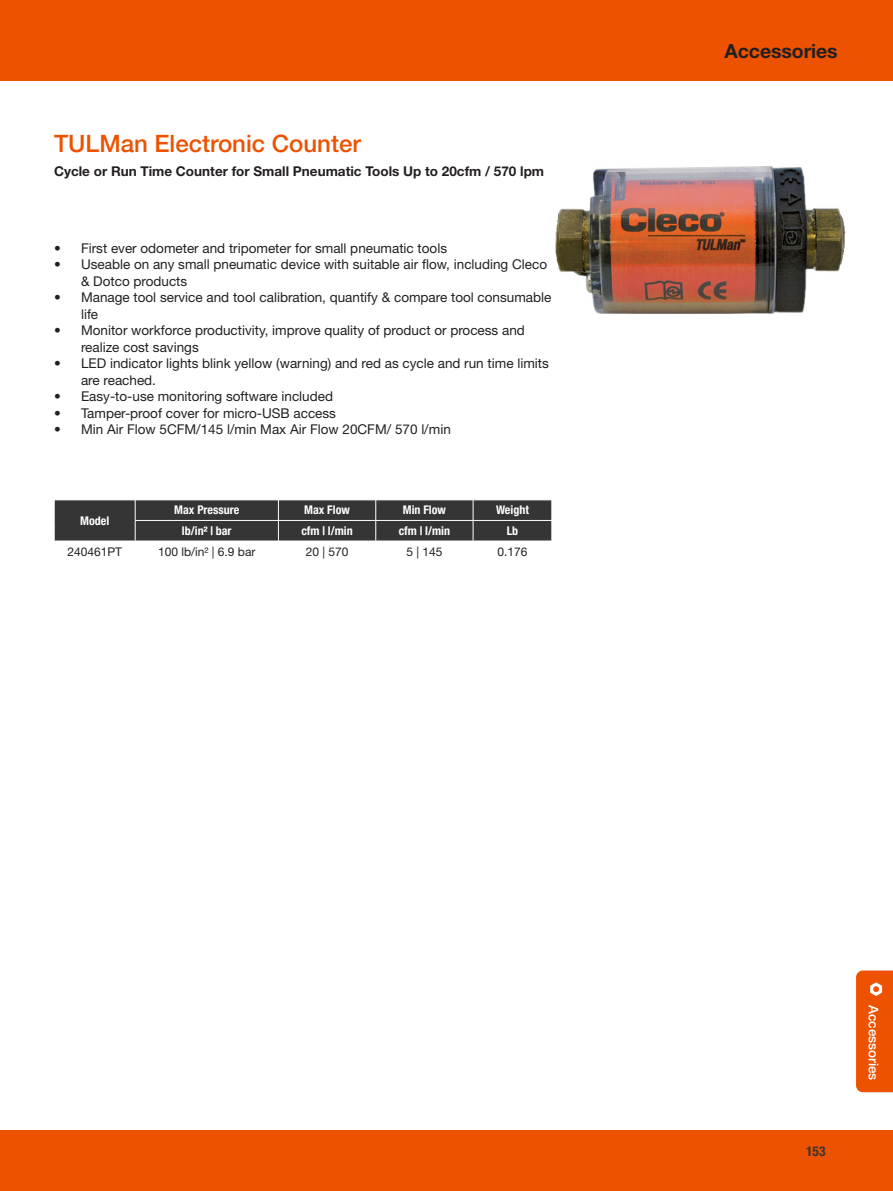
<style>
.page{position:relative;width:893px;height:1191px;background:#fff}
.page>*{position:absolute;margin:0;border:0;box-sizing:border-box;transform-origin:0 0}
.Series{font:500 24px "Helvetica Neue LT Pro";color:#ed5200}
.t1{font:700 19.5px "Helvetica Neue LT Pro";letter-spacing:-.005em;color:#231f20}
.t2{font:13.5px/16.5px "Helvetica Neue LT Pro";color:#231f20}
.Contents-Left-Bold{font:700 13.5px "Helvetica Neue LT Pro";color:#231f20}
.t3{font:500 13.5px "Helvetica Neue LT Pro";letter-spacing:-.005em;color:#fff}
.t4{font:700 condensed 13.5px "Helvetica Neue LT Pro";color:#363536}
.Contents-Font-HelveticaNeue-CdnsBold_Con{font:700 condensed 12px "Helvetica Neue LT Pro";color:#fff}
.Contents-Font-HelveticaNeue-Regular_Cont{font:12px "Helvetica Neue LT Pro";color:#231f20}
</style>
<div class="page">
<div style="left:0;top:1130px;width:893px;height:61px;background:#ed5200"></div>
<img style="left:555px;top:166px;width:291px;height:147px">
<svg style="left:54px;top:500px;width:498px;height:41px;background:#403f40"></svg>
<div style="left:0;top:0;width:893px;height:81px;background:#ed5200"></div>
<div style="left:856px;top:970px;width:37px;height:122px;background:#ed5200"></div>
<p class="Series" style="left:54px;top:129px;width:308px">TULMan Electronic Counter</p>
<p class="Contents-Left-Bold" style="left:54px;top:163px;width:492px">Cycle or Run Time Counter for Small Pneumatic Tools Up to 20cfm / 570 lpm</p>
<p class="t2" style="left:54px;top:239px;width:395px">• First ever odometer and tripometer for small pneumatic tools</p>
<p class="t2" style="left:81px;top:256px;width:468px;text-indent:-27px">• Useable on any small pneumatic device with suitable air flow, including Cleco &amp; Dotco products</p>
<p class="t2" style="left:81px;top:289px;width:472px;text-indent:-27px">• Manage tool service and tool calibration, quantify &amp; compare tool consumable life</p>
<p class="t2" style="left:81px;top:322px;width:445px;text-indent:-27px">• Monitor workforce productivity, improve quality of product or process and realize cost savings</p>
<p class="t2" style="left:81px;top:355px;width:469px;text-indent:-27px">• LED indicator lights blink yellow (warning) and red as cycle and run time limits are reached.</p>
<p class="t2" style="left:54px;top:388px;width:281px">• Easy-to-use monitoring software included</p>
<p class="t2" style="left:54px;top:404px;width:284px">• Tamper-proof cover for micro-USB access</p>
<p class="t2" style="left:54px;top:421px;width:398px">• Min Air Flow 5CFM/145 l/min Max Air Flow 20CFM/ 570 l/min</p>
<p class="Contents-Font-HelveticaNeue-CdnsBold_Con" style="left:80px;top:513px;width:31px">Model</p>
<p class="Contents-Font-HelveticaNeue-CdnsBold_Con" style="left:174px;top:503px;width:67px">Max Pressure</p>
<p class="Contents-Font-HelveticaNeue-CdnsBold_Con" style="left:304px;top:503px;width:47px">Max Flow</p>
<p class="Contents-Font-HelveticaNeue-CdnsBold_Con" style="left:403px;top:503px;width:45px">Min Flow</p>
<p class="Contents-Font-HelveticaNeue-CdnsBold_Con" style="left:496px;top:503px;width:34px">Weight</p>
<p class="Contents-Font-HelveticaNeue-CdnsBold_Con" style="left:182px;top:523px;width:51px">lb/in² | bar</p>
<p class="Contents-Font-HelveticaNeue-CdnsBold_Con" style="left:301px;top:523px;width:53px">cfm | l/min</p>
<p class="Contents-Font-HelveticaNeue-CdnsBold_Con" style="left:399px;top:523px;width:53px">cfm | l/min</p>
<p class="Contents-Font-HelveticaNeue-CdnsBold_Con" style="left:507px;top:523px;width:13px">Lb</p>
<p class="Contents-Font-HelveticaNeue-Regular_Cont" style="left:67px;top:544px;width:56px">240461PT</p>
<p class="Contents-Font-HelveticaNeue-Regular_Cont" style="left:158px;top:544px;width:99px">100 lb/in² | 6.9 bar</p>
<p class="Contents-Font-HelveticaNeue-Regular_Cont" style="left:306px;top:544px;width:44px">20 | 570</p>
<p class="Contents-Font-HelveticaNeue-Regular_Cont" style="left:406px;top:544px;width:38px">5 | 145</p>
<p class="Contents-Font-HelveticaNeue-Regular_Cont" style="left:497px;top:544px;width:32px">0.176</p>
<h2 class="t1" style="left:725px;top:39px;width:115px">Accessories</h2>
<p class="t4" style="left:806px;top:1143px;width:21px">153</p>
<p class="t3" style="left:882px;top:1005px;width:77px;rotate:90deg">Accessories</p>
</div>
